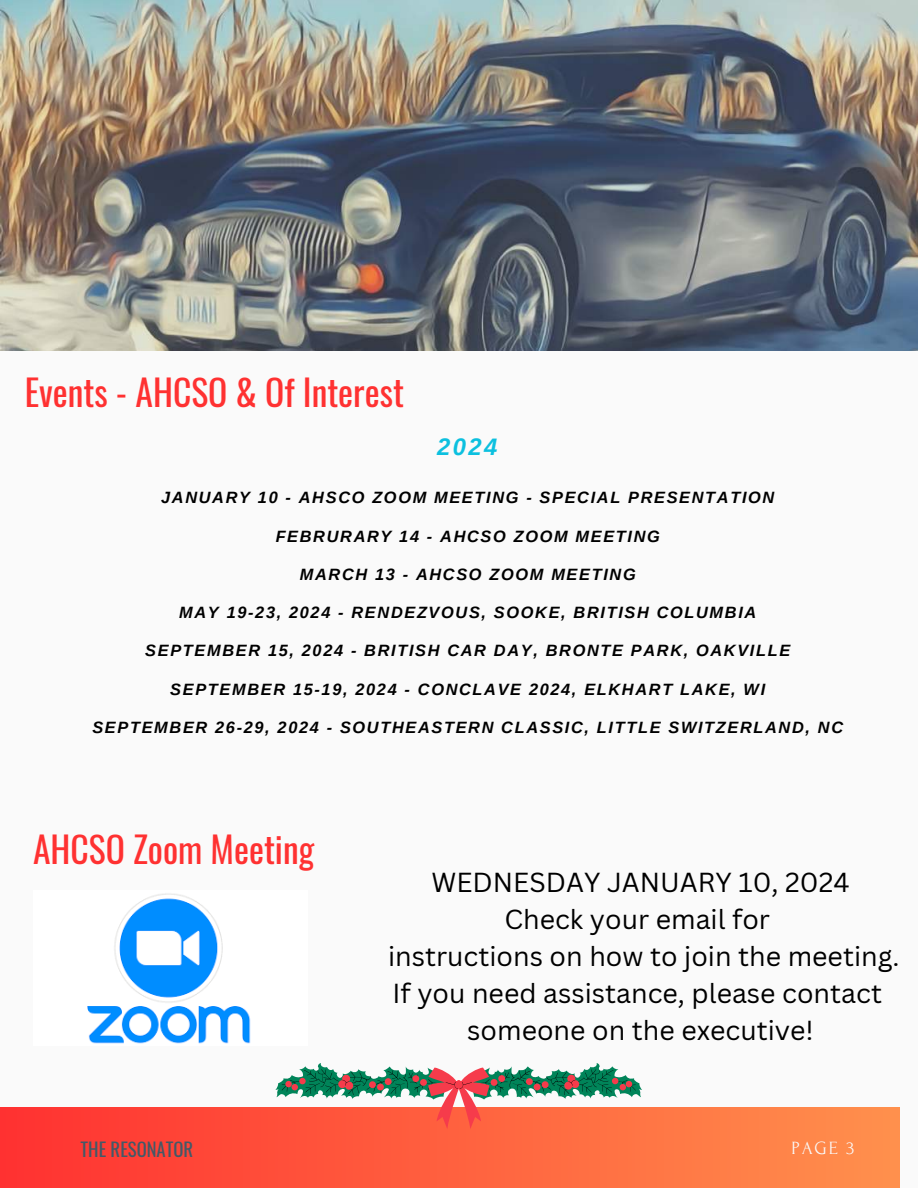
<style>
.page{position:relative;width:918px;height:1188px;background:#fafafa}
.page>*{position:absolute;margin:0;border:0;box-sizing:border-box;transform-origin:0 0}
.t1{font:35.7px "Oswald";color:#ff3131}
.t2{font:26.7px/37.2px "Canva Sans";color:#000;text-align:center}
.t3{font:italic 700 23.85px "Arimo";color:#0cc0df}
.t4{font:18.6px "Oswald";color:#435967}
.t5{font:18.6px "Forum";color:#fafafa}
.t6{font:italic 700 16.35px "Arimo";letter-spacing:.1em;color:#000}
</style>
<div class="page">
<div style="left:0;top:1107px;width:900px;height:81px;background:linear-gradient(to right,#ff3131,#ff904d)"></div>
<img style="left:0;top:0;width:918px;height:351px">
<img style="left:87px;top:894px;width:164px;height:150px">
<svg style="left:275px;top:1063px;width:367px;height:66px"></svg>
<h1 class="t1" style="left:25px;top:364px;width:381px">Events - AHCSO &amp; Of Interest</h1>
<h3 class="t3" style="left:437px;top:433px;width:62px">2024</h3>
<p class="t6" style="left:161px;top:488px;width:615px">JANUARY 10 - AHSCO ZOOM MEETING - SPECIAL PRESENTATION</p>
<p class="t6" style="left:276px;top:527px;width:386px">FEBRURARY 14 - AHCSO ZOOM MEETING</p>
<p class="t6" style="left:300px;top:565px;width:337px">MARCH 13 - AHCSO ZOOM MEETING</p>
<p class="t6" style="left:179px;top:603px;width:579px">MAY 19-23, 2024 - RENDEZVOUS, SOOKE, BRITISH COLUMBIA</p>
<p class="t6" style="left:145px;top:641px;width:647px">SEPTEMBER 15, 2024 - BRITISH CAR DAY, BRONTE PARK, OAKVILLE</p>
<p class="t6" style="left:170px;top:680px;width:596px">SEPTEMBER 15-19, 2024 - CONCLAVE 2024, ELKHART LAKE, WI</p>
<p class="t6" style="left:92px;top:718px;width:752px">SEPTEMBER 26-29, 2024 - SOUTHEASTERN CLASSIC, LITTLE SWITZERLAND, NC</p>
<h1 class="t1" style="left:33px;top:822px;width:283px">AHCSO Zoom Meeting</h1>
<h2 class="t2" style="left:388px;top:863px;width:513px">WEDNESDAY JANUARY 10, 2024<br>Check your email for<br>instructions on how to join the meeting.<br>If you need assistance, please contact someone on the executive!</h2>
<p class="t4" style="left:81px;top:1135px;width:114px">THE RESONATOR</p>
<p class="t5" style="left:791px;top:1138px;width:64px">PAGE 3</p>
</div>
